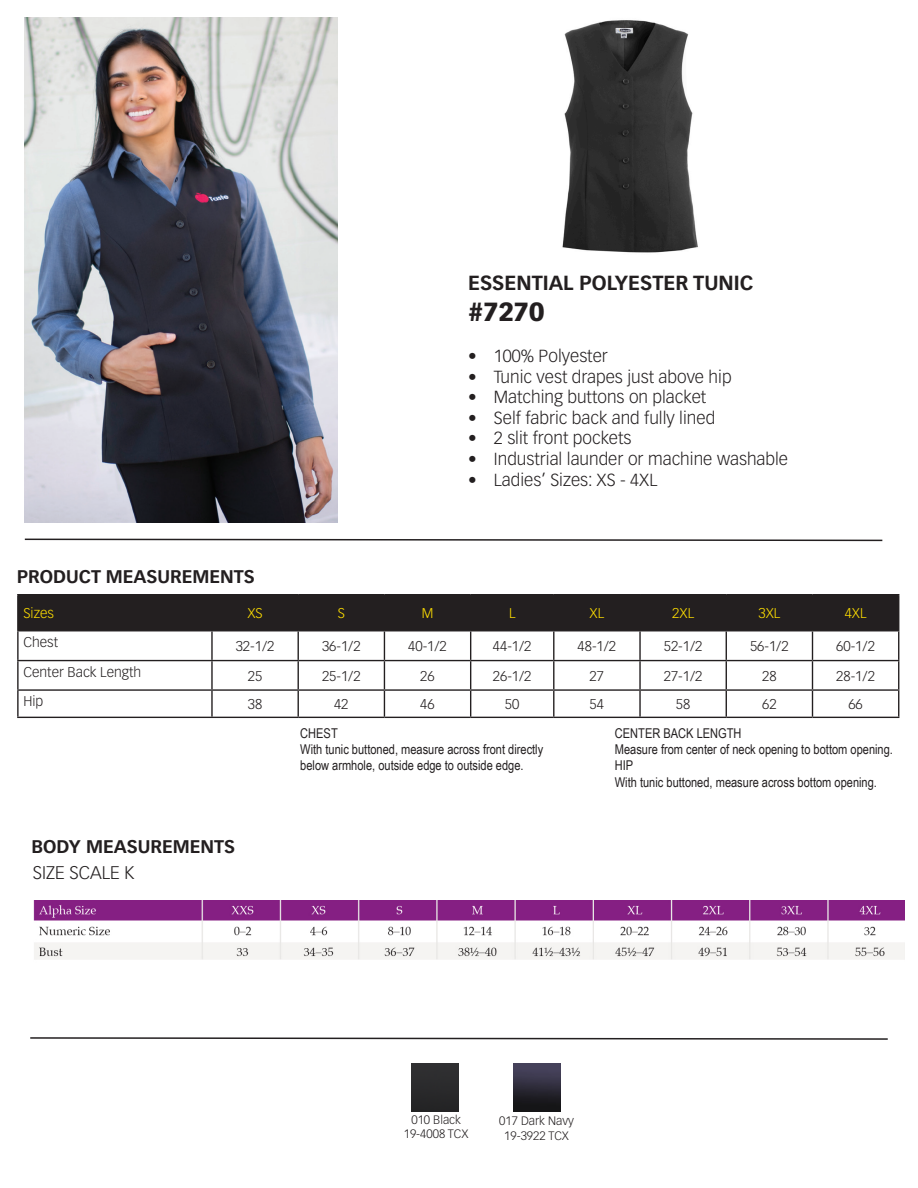
<style>
.page{position:relative;width:918px;height:1188px;background:#fff}
.page>*{position:absolute;margin:0;border:0;box-sizing:border-box;transform-origin:0 0}
.t1{font:900 25.8px "Vectora LT Pro";color:#231f20}
.t2{font:700 20.1px "Vectora LT Pro";color:#231f20}
.t3{font:700 18px "Vectora LT Pro";color:#231f20}
.t4{font:300 18px "Vectora LT Pro";color:#231f20}
.t5{font:300 17.25px "Vectora LT Pro";color:#231f20}
.t6{font:300 13.8px "Vectora LT Pro";color:#231f20}
.t7{font:300 13.8px "Vectora LT Pro";color:#ffdf01}
.t8{font:13.5px/16.2px "Arial Narrow";color:#231f20}
.t9{font:300 12px/14.4px "Vectora LT Pro";color:#231f20;text-align:center}
</style>
<div class="page">
<hr style="left:17px;top:594px;width:195px;height:1px;background:#231f20">
<hr style="left:17px;top:595px;width:2px;height:35px;background:#231f20">
<hr style="left:212px;top:594px;width:86px;height:1px;background:#231f20">
<hr style="left:298px;top:594px;width:86px;height:1px;background:#231f20">
<hr style="left:384px;top:594px;width:87px;height:1px;background:#231f20">
<hr style="left:471px;top:594px;width:83px;height:1px;background:#231f20">
<hr style="left:554px;top:594px;width:86px;height:1px;background:#231f20">
<hr style="left:640px;top:594px;width:86px;height:1px;background:#231f20">
<hr style="left:726px;top:594px;width:87px;height:1px;background:#231f20">
<hr style="left:813px;top:594px;width:86px;height:1px;background:#231f20">
<hr style="left:17px;top:630px;width:195px;height:1px;background:#231f20">
<hr style="left:17px;top:631px;width:2px;height:29px;background:#231f20">
<hr style="left:17px;top:660px;width:195px;height:1px;background:#231f20">
<hr style="left:17px;top:661px;width:2px;height:28px;background:#231f20">
<hr style="left:17px;top:689px;width:195px;height:2px;background:#231f20">
<hr style="left:17px;top:691px;width:2px;height:26px;background:#231f20">
<svg style="left:18px;top:595px;width:881px;height:122px"></svg>
<hr style="left:17px;top:717px;width:195px;height:1px;background:#231f20">
<hr style="left:212px;top:717px;width:86px;height:1px;background:#231f20">
<hr style="left:298px;top:717px;width:86px;height:1px;background:#231f20">
<hr style="left:384px;top:717px;width:87px;height:1px;background:#231f20">
<hr style="left:471px;top:717px;width:83px;height:1px;background:#231f20">
<hr style="left:554px;top:717px;width:86px;height:1px;background:#231f20">
<hr style="left:640px;top:717px;width:86px;height:1px;background:#231f20">
<hr style="left:726px;top:717px;width:87px;height:1px;background:#231f20">
<hr style="left:813px;top:717px;width:86px;height:1px;background:#231f20">
<svg style="left:24px;top:538px;width:859px;height:4px"></svg>
<svg style="left:30px;top:1037px;width:858px;height:3px"></svg>
<div style="left:412px;top:1064px;width:47px;height:47px;background:#2a2a2c"></div>
<img style="left:562px;top:20px;width:136px;height:233px">
<img style="left:25px;top:17px;width:313px;height:505px">
<img style="left:513px;top:1064px;width:47px;height:47px">
<img style="left:33px;top:900px;width:871px;height:60px">
<h3 class="t3" style="left:17px;top:565px;width:239px">PRODUCT MEASUREMENTS</h3>
<h2 class="t2" style="left:468px;top:270px;width:287px">ESSENTIAL POLYESTER TUNIC</h2>
<h1 class="t1" style="left:468px;top:295px;width:78px">#7270</h1>
<p class="t5" style="left:468px;top:345px;width:141px">• 100% Polyester</p>
<p class="t5" style="left:468px;top:366px;width:265px">• Tunic vest drapes just above hip</p>
<p class="t5" style="left:468px;top:387px;width:240px">• Matching buttons on placket</p>
<p class="t5" style="left:468px;top:407px;width:249px">• Self fabric back and fully lined</p>
<p class="t5" style="left:468px;top:428px;width:165px">• 2 slit front pockets</p>
<p class="t5" style="left:468px;top:448px;width:321px">• Industrial launder or machine washable</p>
<p class="t5" style="left:468px;top:469px;width:191px">• Ladies’ Sizes: XS - 4XL</p>
<p class="t7" style="left:23px;top:605px;width:32px">Sizes</p>
<p class="t7" style="left:247px;top:605px;width:17px">XS</p>
<p class="t7" style="left:338px;top:605px;width:9px">S</p>
<p class="t7" style="left:422px;top:605px;width:13px">M</p>
<p class="t7" style="left:509px;top:605px;width:8px">L</p>
<p class="t7" style="left:590px;top:605px;width:16px">XL</p>
<p class="t7" style="left:672px;top:605px;width:23px">2XL</p>
<p class="t7" style="left:758px;top:605px;width:23px">3XL</p>
<p class="t7" style="left:845px;top:605px;width:23px">4XL</p>
<p class="t6" style="left:23px;top:634px;width:36px">Chest</p>
<p class="t6" style="left:236px;top:638px;width:40px">32-1/2</p>
<p class="t6" style="left:322px;top:638px;width:40px">36-1/2</p>
<p class="t6" style="left:408px;top:638px;width:40px">40-1/2</p>
<p class="t6" style="left:493px;top:638px;width:40px">44-1/2</p>
<p class="t6" style="left:578px;top:638px;width:40px">48-1/2</p>
<p class="t6" style="left:664px;top:638px;width:40px">52-1/2</p>
<p class="t6" style="left:750px;top:638px;width:40px">56-1/2</p>
<p class="t6" style="left:836px;top:638px;width:40px">60-1/2</p>
<p class="t6" style="left:23px;top:664px;width:119px">Center Back Length</p>
<p class="t6" style="left:248px;top:667px;width:16px">25</p>
<p class="t6" style="left:322px;top:667px;width:40px">25-1/2</p>
<p class="t6" style="left:420px;top:667px;width:16px">26</p>
<p class="t6" style="left:493px;top:667px;width:40px">26-1/2</p>
<p class="t6" style="left:590px;top:667px;width:16px">27</p>
<p class="t6" style="left:664px;top:667px;width:40px">27-1/2</p>
<p class="t6" style="left:762px;top:667px;width:16px">28</p>
<p class="t6" style="left:836px;top:667px;width:40px">28-1/2</p>
<p class="t6" style="left:23px;top:693px;width:21px">Hip</p>
<p class="t6" style="left:248px;top:696px;width:16px">38</p>
<p class="t6" style="left:334px;top:696px;width:16px">42</p>
<p class="t6" style="left:420px;top:696px;width:16px">46</p>
<p class="t6" style="left:505px;top:696px;width:16px">50</p>
<p class="t6" style="left:590px;top:696px;width:16px">54</p>
<p class="t6" style="left:676px;top:696px;width:16px">58</p>
<p class="t6" style="left:762px;top:696px;width:16px">62</p>
<p class="t6" style="left:848px;top:696px;width:16px">66</p>
<h3 class="t3" style="left:32px;top:835px;width:205px">BODY MEASUREMENTS</h3>
<h3 class="t4" style="left:33px;top:862px;width:103px">SIZE SCALE K</h3>
<p class="t8" style="left:300px;top:725px;width:245px">CHEST<br>With tunic buttoned, measure across front directly below armhole, outside edge to outside edge.</p>
<p class="t8" style="left:615px;top:725px;width:280px">CENTER BACK LENGTH<br>Measure from center of neck opening to bottom opening.<br>HIP<br>With tunic buttoned, measure across bottom opening.</p>
<p class="t9" style="left:404px;top:1112px;width:66px">010 Black<br>19-4008 TCX</p>
<p class="t9" style="left:499px;top:1114px;width:76px">017 Dark Navy<br>19-3922 TCX</p>
</div>
